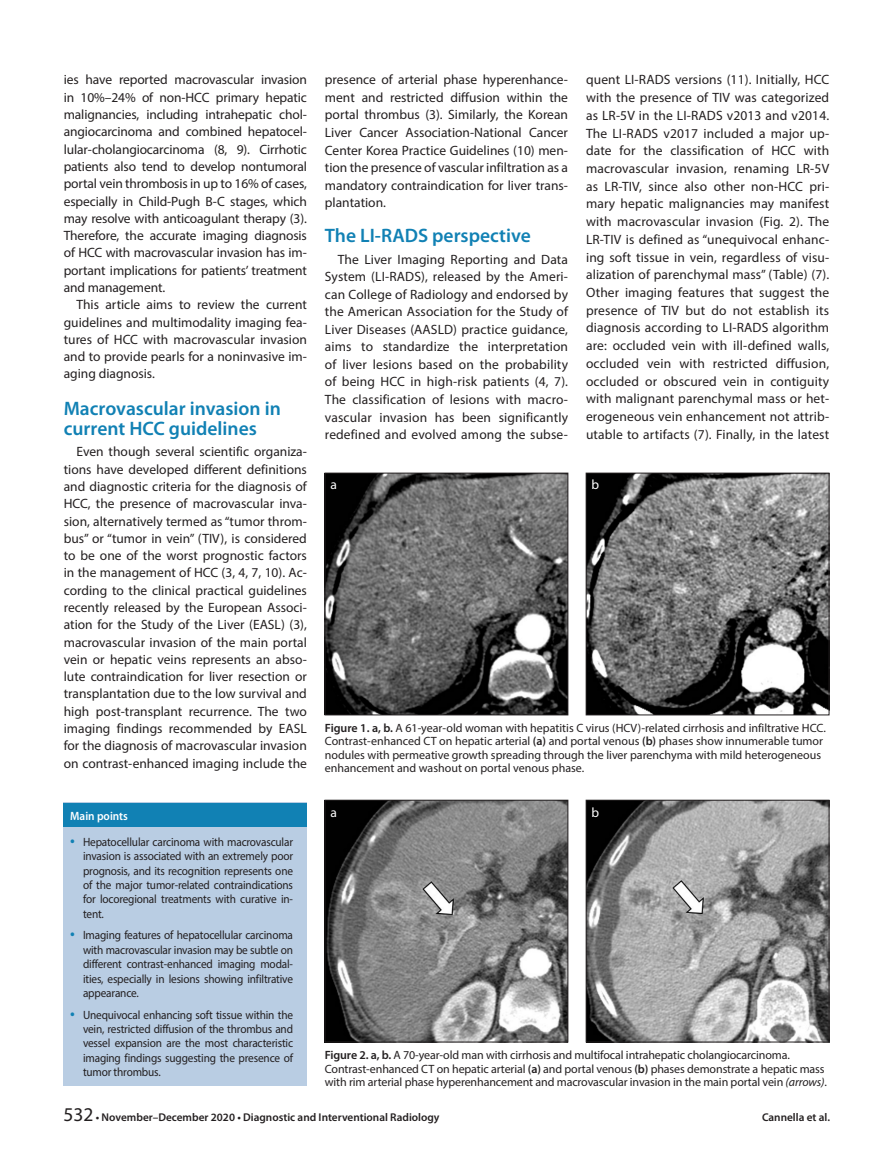
<style>
.page{position:relative;width:893px;height:1170px;background:#fff}
.page>*{position:absolute;margin:0;border:0;box-sizing:border-box;transform-origin:0 0}
.Heading_1{font:600 19.5px/19.5px "Myriad Pro";color:#1181b4}
.t1{font:13.5px/17.2px "Myriad Pro";color:#231f20;text-align:justify}
.t2{font:13.5px "Myriad Pro";color:#fff}
.t3{font:12px/13.5px "Myriad Pro";letter-spacing:-.01em;color:#231f20}
.t4{font:12px/14.4px "Myriad Pro";letter-spacing:-.01em;color:#231f20;text-align:justify;scale:.94 1}
.t5{font:600 12px "Myriad Pro";color:#fff;scale:.94 1}
.t6{font:600 11.25px "Myriad Pro";color:#231f20}
.s1{font-size:18px;color:#1181b4}
.s2{font-weight:600}
.s3{font-style:italic}
.s4{font-weight:400;font-size:19.5px}
</style>
<div class="page">
<div style="left:63px;top:802px;width:244px;height:283px;background:#b9cde3"></div>
<div style="left:63px;top:802px;width:244px;height:24px;background:#1181b4"></div>
<img style="left:327px;top:475px;width:239px;height:238px">
<div style="left:325px;top:473px;width:243px;height:242px;border:1px solid #231f20"></div>
<img style="left:588px;top:475px;width:239px;height:238px">
<div style="left:586px;top:473px;width:243px;height:242px;border:1px solid #231f20"></div>
<img style="left:327px;top:802px;width:239px;height:238px">
<div style="left:325px;top:800px;width:243px;height:242px;border:1px solid #231f20"></div>
<img style="left:588px;top:802px;width:239px;height:238px">
<div style="left:586px;top:800px;width:243px;height:242px;border:1px solid #231f20"></div>
<p class="t1" style="left:64px;top:71px;width:245px">ies have reported macrovascular invasion in 10%–24% of non-HCC primary hepatic malignancies, including intrahepatic chol&shy;angiocarcinoma and combined hepatocel&shy;lular-cholangiocarcinoma (8, 9). Cirrhotic patients also tend to develop nontumoral portal vein thrombosis in up to 16% of cases, especially in Child-Pugh B-C stages, which may resolve with anticoagulant therapy (3).<br>Therefore, the accurate imaging diagnosis of HCC with macrovascular invasion has im&shy;portant implications for patients’ treatment and management.</p>
<p class="t1" style="left:64px;top:296px;width:245px;text-indent:13px">This article aims to review the current guidelines and multimodality imaging fea&shy;tures of HCC with macrovascular invasion and to provide pearls for a noninvasive im&shy;aging diagnosis.</p>
<p class="Heading_1" style="left:64px;top:398px;width:219px">Macrovascular invasion in current HCC guidelines</p>
<p class="t1" style="left:64px;top:443px;width:245px;text-indent:13px">Even though several scientific organiza&shy;tions have developed different definitions and diagnostic criteria for the diagnosis of HCC, the presence of macrovascular inva&shy;sion, alternatively termed as “tumor throm&shy;bus” or “tumor in vein” (TIV), is considered to be one of the worst prognostic factors in the management of HCC (3, 4, 7, 10). Ac&shy;cording to the clinical practical guidelines recently released by the European Associ&shy;ation for the Study of the Liver (EASL) (3), macrovascular invasion of the main portal vein or hepatic veins represents an abso&shy;lute contraindication for liver resection or transplantation due to the low survival and high post-transplant recurrence. The two imaging findings recommended by EASL for the diagnosis of macrovascular invasion on contrast-enhanced imaging include the</p>
<p class="t5" style="left:70px;top:808px;width:63px">Main points</p>
<p class="t4" style="left:83px;top:834px;width:225px;text-indent:-13px"><span class="s1">•</span> Hepatocellular carcinoma with macrovascular invasion is associated with an extremely poor prognosis, and its recognition represents one of the major tumor-related contraindications for locoregional treatments with curative in&shy;tent.</p>
<p class="t4" style="left:83px;top:927px;width:225px;text-indent:-13px"><span class="s1">•</span> Imaging features of hepatocellular carcinoma with macrovascular invasion may be subtle on different contrast-enhanced imaging modal&shy;ities, especially in lesions showing infiltrative appearance.</p>
<p class="t4" style="left:83px;top:1007px;width:225px;text-indent:-13px"><span class="s1">•</span> Unequivocal enhancing soft tissue within the vein, restricted diffusion of the thrombus and vessel expansion are the most characteristic imaging findings suggesting the presence of tumor thrombus.</p>
<p class="t1" style="left:325px;top:71px;width:245px">presence of arterial phase hyperenhance&shy;ment and restricted diffusion within the portal thrombus (3). Similarly, the Korean Liver Cancer Association-National Cancer Center Korea Practice Guidelines (10) men&shy;tion the presence of vascular infiltration as a mandatory contraindication for liver trans&shy;plantation.</p>
<p class="Heading_1" style="left:325px;top:225px;width:207px">The LI-RADS perspective</p>
<p class="t1" style="left:325px;top:250px;width:245px;text-indent:13px">The Liver Imaging Reporting and Data System (LI-RADS), released by the Ameri&shy;can College of Radiology and endorsed by the American Association for the Study of Liver Diseases (AASLD) practice guidance, aims to standardize the interpretation of liver lesions based on the probability of being HCC in high-risk patients (4, 7).<br>The classification of lesions with macro&shy;vascular invasion has been significantly redefined and evolved among the subse-</p>
<p class="t1" style="left:586px;top:71px;width:245px;line-height:17.7px">quent LI-RADS versions (11). Initially, HCC with the presence of TIV was categorized as LR-5V in the LI-RADS v2013 and v2014.<br>The LI-RADS v2017 included a major up&shy;date for the classification of HCC with macrovascular invasion, renaming LR-5V as LR-TIV, since also other non-HCC pri&shy;mary hepatic malignancies may manifest with macrovascular invasion (Fig. 2). The LR-TIV is defined as “unequivocal enhanc&shy;ing soft tissue in vein, regardless of visu&shy;alization of parenchymal mass” (Table) (7).<br>Other imaging features that suggest the presence of TIV but do not establish its diagnosis according to LI-RADS algorithm are: occluded vein with ill-defined walls, occluded vein with restricted diffusion, occluded or obscured vein in contiguity with malignant parenchymal mass or het&shy;erogeneous vein enhancement not attrib&shy;utable to artifacts (7). Finally, in the latest</p>
<p class="t2" style="left:331px;top:476px;width:8px">a</p>
<p class="t2" style="left:592px;top:476px;width:9px">b</p>
<p class="t3" style="left:325px;top:721px;width:502px"><span class="s2">Figure 1. a, b.</span> A 61-year-old woman with hepatitis C virus (HCV)-related cirrhosis and infiltrative HCC.<br>Contrast-enhanced CT on hepatic arterial <span class="s2">(a)</span> and portal venous <span class="s2">(b)</span> phases show innumerable tumor nodules with permeative growth spreading through the liver parenchyma with mild heterogeneous enhancement and washout on portal venous phase.</p>
<p class="t2" style="left:331px;top:803px;width:8px">a</p>
<p class="t2" style="left:592px;top:803px;width:9px">b</p>
<p class="t3" style="left:325px;top:1047px;width:504px"><span class="s2">Figure 2. a, b.</span> A 70-year-old man with cirrhosis and multifocal intrahepatic cholangiocarcinoma.<br>Contrast-enhanced CT on hepatic arterial <span class="s2">(a)</span> and portal venous <span class="s2">(b)</span> phases demonstrate a hepatic mass with rim arterial phase hyperenhancement and macrovascular invasion in the main portal vein <span class="s3">(arrows)</span>.</p>
<p class="t6" style="left:63px;top:1109px;width:378px"><span class="s4">532</span> • November–December 2020 • Diagnostic and Interventional Radiology</p>
<p class="t6" style="left:762px;top:1109px;width:69px">Cannella et al.</p>
</div>
